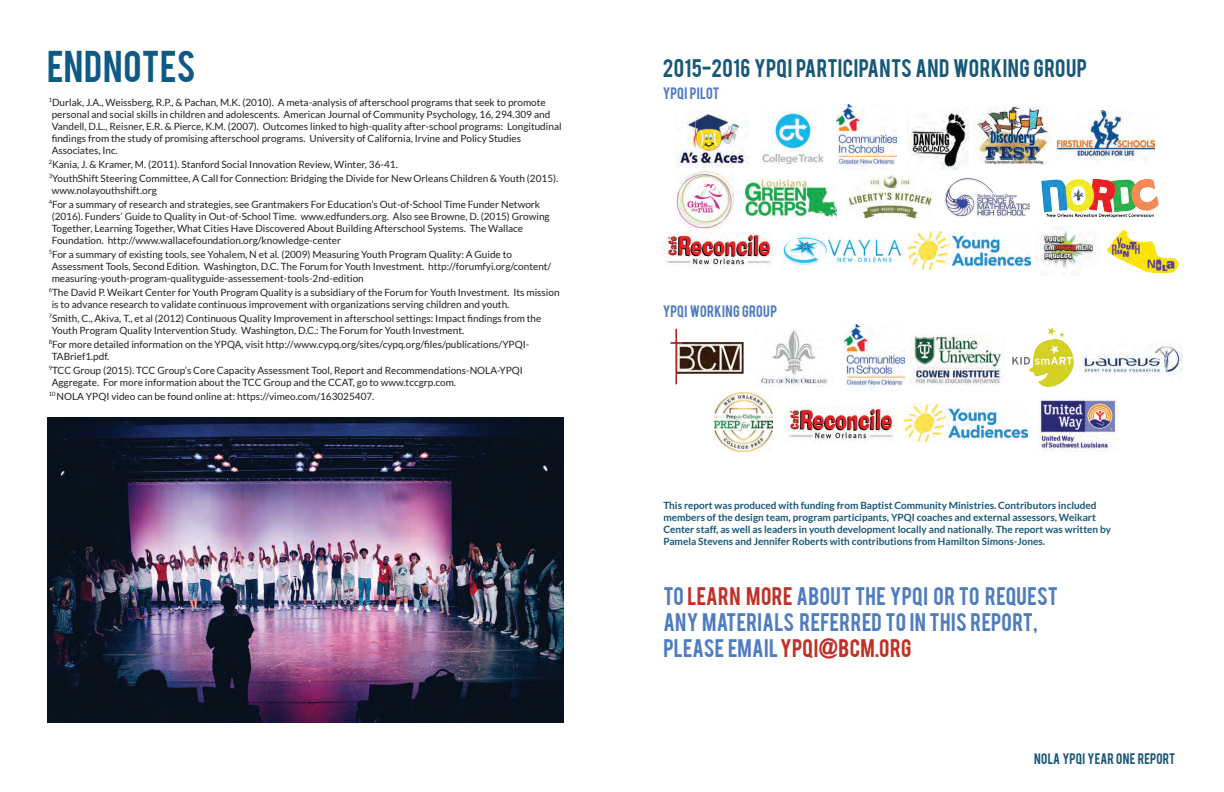
<style>
.page{position:relative;width:1224px;height:792px;background:#fff}
.page>*{position:absolute;margin:0;border:0;box-sizing:border-box;transform-origin:0 0}
.t1{font:35px "Bebas";letter-spacing:.015em;color:#0f5a84}
.t2{font:20px "Bebas";letter-spacing:.02em;color:#4e7cbf}
.t3{font:20px "Bebas";letter-spacing:.02em;color:#175778}
.t4{font:20px "Bebas";letter-spacing:.015em;color:#bf3126}
.t5{font:13px "Bebas";letter-spacing:.02em;color:#4e7cbf}
.t6{font:12px "Bebas";letter-spacing:.02em;color:#175778}
.t7{font:10px/12px "Lato";color:#231f20}
.t8{font:700 10px/12px "Lato";color:#175778}
.s1{color:#bf3126}
.s2{color:#4e7cbf}
</style>
<div class="page">
<img style="left:675px;top:111px;width:73px;height:56px">
<img style="left:844px;top:325px;width:60px;height:63px">
<img style="left:836px;top:104px;width:60px;height:66px">
<img style="left:762px;top:107px;width:62px;height:57px">
<img style="left:907px;top:110px;width:62px;height:59px">
<img style="left:975px;top:106px;width:76px;height:58px">
<img style="left:1057px;top:111px;width:97px;height:49px">
<img style="left:677px;top:171px;width:56px;height:58px">
<img style="left:744px;top:177px;width:92px;height:40px">
<img style="left:944px;top:178px;width:86px;height:39px">
<img style="left:783px;top:237px;width:119px;height:29px">
<img style="left:1039px;top:229px;width:57px;height:47px">
<img style="left:905px;top:403px;width:122px;height:39px">
<img style="left:908px;top:231px;width:123px;height:38px">
<img style="left:1108px;top:230px;width:71px;height:43px">
<img style="left:785px;top:407px;width:111px;height:36px">
<img style="left:663px;top:232px;width:111px;height:35px">
<img style="left:848px;top:175px;width:84px;height:44px">
<img style="left:715px;top:393px;width:57px;height:59px">
<img style="left:1012px;top:328px;width:62px;height:59px">
<img style="left:1083px;top:344px;width:100px;height:31px">
<img style="left:1041px;top:179px;width:118px;height:38px">
<img style="left:1038px;top:399px;width:79px;height:52px">
<img style="left:670px;top:328px;width:74px;height:57px">
<img style="left:760px;top:330px;width:67px;height:56px">
<img style="left:47px;top:418px;width:517px;height:305px">
<img style="left:910px;top:336px;width:94px;height:49px">
<p class="t1" style="left:47px;top:41px;width:150px">ENDNOTES</p>
<p class="t7" style="left:52px;top:96px;width:511px;text-indent:-3px"><sup>1</sup>Durlak, J.A., Weissberg, R.P., &amp; Pachan, M.K. (2010). A meta-analysis of afterschool programs that seek to promote personal and social skills in children and adolescents. American Journal of Community Psychology, 16, 294.309 and Vandell, D.L., Reisner, E.R. &amp; Pierce, K.M. (2007). Outcomes linked to high-quality after-school programs: Longitudinal findings from the study of promising afterschool programs. University of California, Irvine and Policy Studies Associates, Inc.</p>
<p class="t7" style="left:49px;top:158px;width:351px"><sup>2</sup>Kania, J. &amp; Kramer, M. (2011). Stanford Social Innovation Review, Winter, 36-41.</p>
<p class="t7" style="left:52px;top:172px;width:508px;text-indent:-3px"><sup>3</sup>YouthShift Steering Committee, A Call for Connection: Bridging the Divide for New Orleans Children &amp; Youth (2015). www.nolayouthshift.org</p>
<p class="t7" style="left:52px;top:198px;width:500px;text-indent:-3px"><sup>4</sup>For a summary of research and strategies, see Grantmakers For Education’s Out-of-School Time Funder Network (2016). Funders’ Guide to Quality in Out-of-School Time. www.edfunders.org. Also see Browne, D. (2015) Growing Together, Learning Together, What Cities Have Discovered About Building Afterschool Systems. The Wallace Foundation. http://www.wallacefoundation.org/knowledge-center</p>
<p class="t7" style="left:52px;top:248px;width:501px;text-indent:-3px"><sup>5</sup>For a summary of existing tools, see Yohalem, N et al. (2009) Measuring Youth Program Quality: A Guide to<br>Assessment Tools, Second Edition. Washington, D.C. The Forum for Youth Investment. http://forumfyi.org/content/ measuring-youth-program-qualityguide-assessement-tools-2nd-edition</p>
<p class="t7" style="left:52px;top:286px;width:509px;text-indent:-3px"><sup>6</sup>The David P. Weikart Center for Youth Program Quality is a subsidiary of the Forum for Youth Investment. Its mission is to advance research to validate continuous improvement with organizations serving children and youth.</p>
<p class="t7" style="left:52px;top:312px;width:491px;text-indent:-3px"><sup>7</sup>Smith, C., Akiva, T., et al (2012) Continuous Quality Improvement in afterschool settings: Impact findings from the<br>Youth Program Quality Intervention Study. Washington, D.C.: The Forum for Youth Investment.</p>
<p class="t7" style="left:52px;top:338px;width:479px;text-indent:-3px"><sup>8</sup>For more detailed information on the YPQA, visit http://www.cypq.org/sites/cypq.org/files/publications/YPQI-<br>TABrief1.pdf.</p>
<p class="t7" style="left:52px;top:364px;width:473px;text-indent:-3px"><sup>9</sup>TCC Group (2015). TCC Group’s Core Capacity Assessment Tool, Report and Recommendations-NOLA-YPQI<br>Aggregate. For more information about the TCC Group and the CCAT, go to www.tccgrp.com.</p>
<p class="t7" style="left:49px;top:390px;width:327px"><sup>10</sup> NOLA YPQI video can be found online at: https://vimeo.com/163025407.</p>
<p class="t3" style="left:663px;top:53px;width:426px">2015-2016 YPQI PARTICIPANTS AND WORKING GROUP</p>
<p class="t5" style="left:663px;top:84px;width:58px">YPQI PILOT</p>
<p class="t5" style="left:663px;top:302px;width:116px">YPQI WORKING GROUP</p>
<p class="t8" style="left:663px;top:500px;width:449px">This report was produced with funding from Baptist Community Ministries. Contributors included members of the design team, program participants, YPQI coaches and external assessors, Weikart Center staff, as well as leaders in youth development locally and nationally. The report was written by Pamela Stevens and Jennifer Roberts with contributions from Hamilton Simons-Jones.</p>
<p class="t2" style="left:663px;top:582px;width:396px">TO <span class="s1">LEARN MORE</span> ABOUT THE YPQI OR TO REQUEST</p>
<p class="t2" style="left:663px;top:608px;width:376px">ANY MATERIALS REFERRED TO IN THIS REPORT,</p>
<p class="t4" style="left:663px;top:634px;width:250px"><span class="s2">PLEASE EMAIL</span> YPQI@BCM.ORG</p>
<p class="t6" style="left:1034px;top:749px;width:143px">NOLA YPQI YEAR ONE REPORT</p>
</div>
